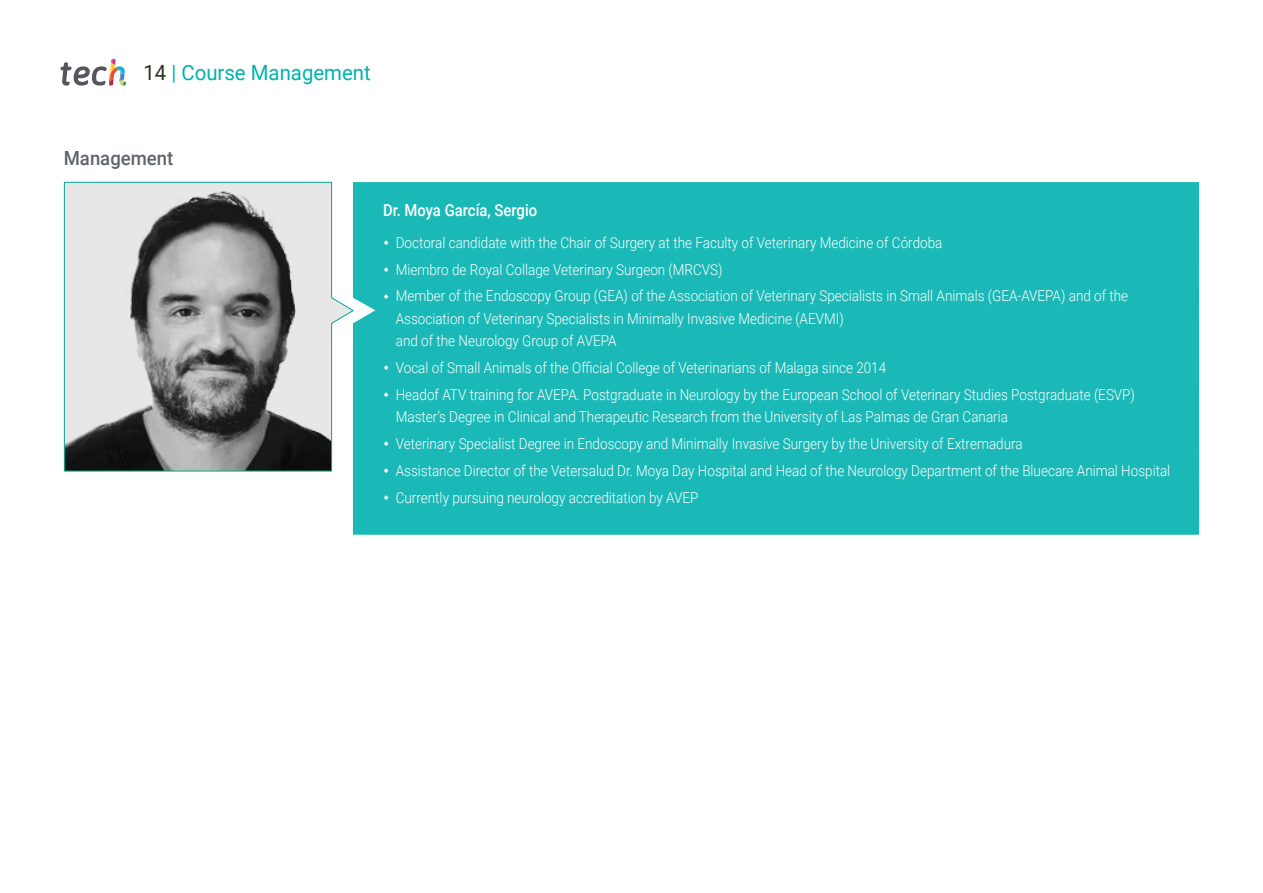
<style>
.page{position:relative;width:1263px;height:893px;background:#fff}
.page>*{position:absolute;margin:0;border:0;box-sizing:border-box;transform-origin:0 0}
.t1{font:21px "Roboto";color:#00b2af}
.t2{font:500 19.5px "Roboto";color:#61646a;scale:.95 1}
.t3{font:500 16.5px "Roboto";color:#fff;scale:.9 1}
.t4{font:300 15px/26.7px "Roboto";color:#fff;scale:.9 1}
.s1{color:#312e20}
</style>
<div class="page">
<svg style="left:61px;top:59px;width:65px;height:27px"></svg>
<div style="left:353px;top:182px;width:846px;height:353px;background:#1ab9b7"></div>
<svg style="left:64px;top:182px;width:290px;height:289px;background:#a0a6a5"></svg>
<svg style="left:384px;top:240px;width:4px;height:5px"></svg>
<svg style="left:384px;top:267px;width:4px;height:5px"></svg>
<svg style="left:384px;top:294px;width:4px;height:5px"></svg>
<svg style="left:384px;top:366px;width:4px;height:5px"></svg>
<svg style="left:384px;top:392px;width:4px;height:5px"></svg>
<svg style="left:384px;top:442px;width:4px;height:5px"></svg>
<svg style="left:384px;top:468px;width:4px;height:5px"></svg>
<svg style="left:384px;top:495px;width:4px;height:5px"></svg>
<h1 class="t1" style="left:144px;top:57px;width:229px"><span class="s1">14</span> | Course Management</h1>
<h2 class="t2" style="left:64px;top:144px;width:117px">Management</h2>
<p class="t3" style="left:383px;top:199px;width:173px">Dr. Moya García, Sergio</p>
<p class="t4" style="left:396px;top:229px;width:815px">Doctoral candidate with the Chair of Surgery at the Faculty of Veterinary Medicine of Córdoba<br>Miembro de Royal Collage Veterinary Surgeon (MRCVS)<br>Member of the Endoscopy Group (GEA) of the Association of Veterinary Specialists in Small Animals (GEA-AVEPA) and of the</p>
<p class="t4" style="left:396px;top:307px;width:499px;line-height:22.5px">Association of Veterinary Specialists in Minimally Invasive Medicine (AEVMI) and of the Neurology Group of AVEPA</p>
<p class="t4" style="left:396px;top:354px;width:823px">Vocal of Small Animals of the Official College of Veterinarians of Malaga since 2014<br>Headof ATV training for AVEPA. Postgraduate in Neurology by the European School of Veterinary Studies Postgraduate (ESVP)</p>
<p class="t4" style="left:396px;top:403px;width:862px">Master’s Degree in Clinical and Therapeutic Research from the University of Las Palmas de Gran Canaria<br>Veterinary Specialist Degree in Endoscopy and Minimally Invasive Surgery by the University of Extremadura<br>Assistance Director of the Vetersalud Dr. Moya Day Hospital and Head of the Neurology Department of the Bluecare Animal Hospital Currently pursuing neurology accreditation by AVEP</p>
</div>
